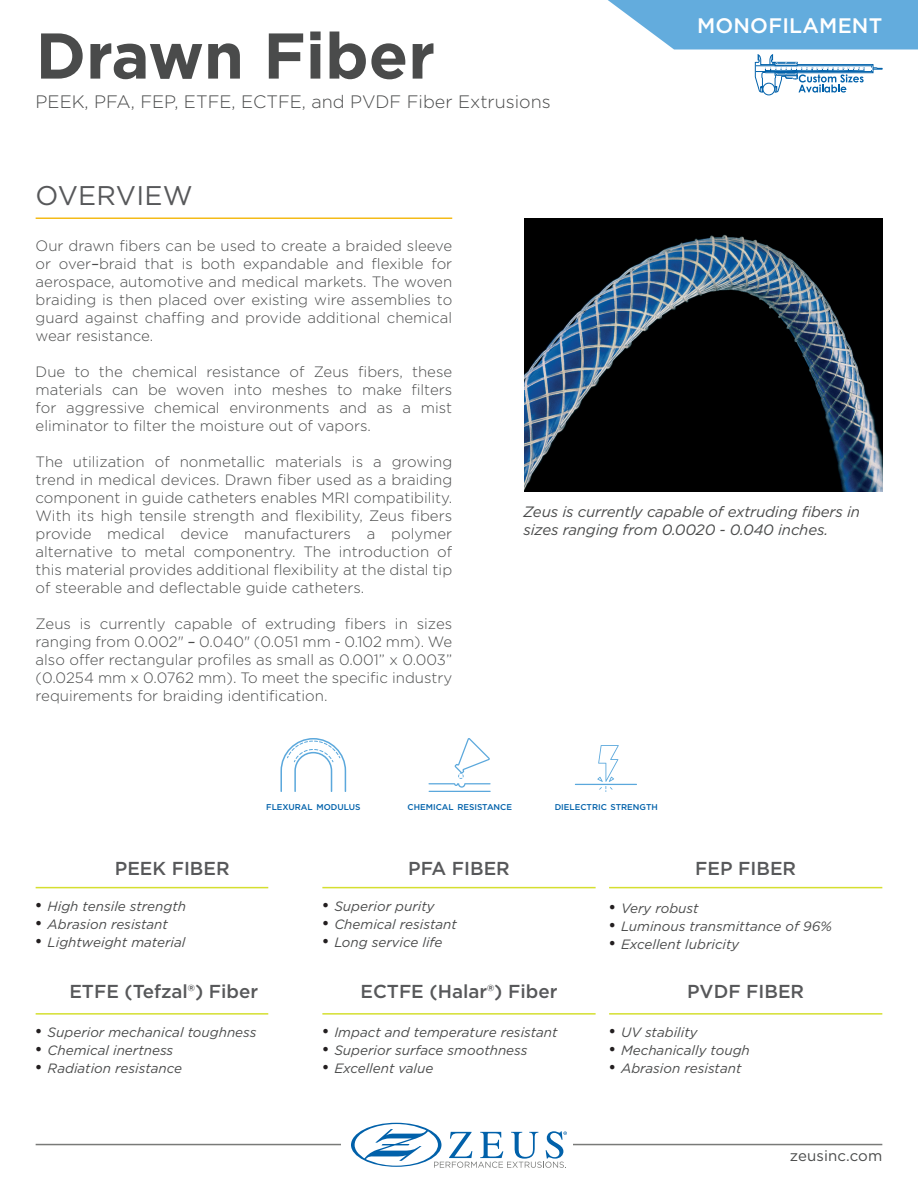
<style>
.page{position:relative;width:918px;height:1188px;background:#fff}
.page>*{position:absolute;margin:0;border:0;box-sizing:border-box;transform-origin:0 0}
.t1{font:700 64.5px "Gotham";color:#4a4b4b}
.t2{font:27px "Gotham";letter-spacing:.01em;color:#57585a}
.t3{font:500 21px "Gotham";letter-spacing:.01em;color:#fff}
.t4{font:500 18.75px "Gotham";color:#57585a}
.t5{font:300 18px "Gotham";color:#4a4b4b}
.t6{font:300 15px/18px "Gotham";color:#4a4b4b;text-align:justify}
.t7{font:italic 15px/18px "Gotham";letter-spacing:-.01em;color:#4a4b4b}
.t8{font:15px "Gotham";letter-spacing:.01em;color:#4a4b4b}
.t9{font:italic 13.5px "Gotham";color:#4a4b4b}
.t10{font:500 8.4px "Gotham";color:#0161aa}
.s1{font-weight:400;font-style:italic}
.s2{font-family:"Times New Roman";font-style:normal;font-size:18px;color:#231f20}
</style>
<div class="page">
<hr style="left:36px;top:1144px;width:846px;height:1px;background:#797a78">
<div style="left:341px;top:1143px;width:231px;height:35px;background:#fff"></div>
<svg style="left:351px;top:1123px;width:216px;height:45px"></svg>
<hr style="left:36px;top:218px;width:416px;height:1px;background:#f4bb18">
<img style="left:524px;top:218px;width:358px;height:274px">
<hr style="left:36px;top:887px;width:232px;height:1px;background:#d5df30">
<hr style="left:36px;top:1013px;width:232px;height:2px;background:#d5df30">
<hr style="left:322px;top:887px;width:274px;height:1px;background:#d5df30">
<hr style="left:322px;top:1013px;width:274px;height:2px;background:#d5df30">
<hr style="left:609px;top:887px;width:273px;height:1px;background:#d5df30">
<hr style="left:609px;top:1013px;width:273px;height:2px;background:#d5df30">
<svg style="left:608px;top:0;width:310px;height:93px"></svg>
<div style="left:763px;top:83px;width:12px;height:12px;background:#fff;border-radius:50%"></div>
<div style="left:763px;top:83px;width:12px;height:12px;border:1px solid #0161aa;border-radius:50%"></div>
<svg style="left:428px;top:738px;width:63px;height:54px"></svg>
<svg style="left:280px;top:738px;width:66px;height:54px"></svg>
<svg style="left:575px;top:745px;width:62px;height:47px"></svg>
<h1 class="t1" style="left:36px;top:13px;width:401px">Drawn Fiber</h1>
<p class="t5" style="left:36px;top:91px;width:517px">PEEK, PFA, FEP, ETFE, ECTFE, and PVDF Fiber Extrusions</p>
<h2 class="t2" style="left:36px;top:178px;width:159px">OVERVIEW</h2>
<h3 class="t3" style="left:697px;top:12px;width:187px">MONOFILAMENT</h3>
<p class="t6" style="left:36px;top:236px;width:418px">Our drawn fibers can be used to create a braided sleeve or over<span class="s1">–</span>braid that is both expandable and flexible for aerospace, automotive and medical markets. The woven braiding is then placed over existing wire assemblies to guard against chaffing and provide additional chemical wear resistance.</p>
<p class="t6" style="left:36px;top:362px;width:418px">Due to the chemical resistance of Zeus fibers, these materials can be woven into meshes to make filters for aggressive chemical environments and as a mist eliminator to filter the moisture out of vapors.</p>
<p class="t6" style="left:36px;top:452px;width:418px">The utilization of nonmetallic materials is a growing trend in medical devices. Drawn fiber used as a braiding component in guide catheters enables MRI compatibility.<br>With its high tensile strength and flexibility, Zeus fibers provide medical device manufacturers a polymer alternative to metal componentry. The introduction of this material provides additional flexibility at the distal tip of steerable and deflectable guide catheters.</p>
<p class="t6" style="left:36px;top:614px;width:418px">Zeus is currently capable of extruding fibers in sizes ranging from 0.002" <span class="s1">–</span> 0.040" (0.051 mm - 0.102 mm). We also offer rectangular profiles as small as 0.001” x 0.003” (0.0254 mm x 0.0762 mm). To meet the specific industry requirements for braiding identification.</p>
<p class="t7" style="left:523px;top:502px;width:338px">Zeus is currently capable of extruding fibers in sizes ranging from 0.0020 - 0.040 inches.</p>
<p class="t10" style="left:266px;top:802px;width:96px">FLEXURAL MODULUS</p>
<p class="t10" style="left:408px;top:802px;width:106px">CHEMICAL RESISTANCE</p>
<p class="t10" style="left:555px;top:802px;width:105px">DIELECTRIC STRENGTH</p>
<p class="t4" style="left:115px;top:856px;width:116px">PEEK FIBER</p>
<p class="t4" style="left:408px;top:856px;width:103px">PFA FIBER</p>
<p class="t4" style="left:695px;top:856px;width:102px">FEP FIBER</p>
<p class="t9" style="left:36px;top:898px;width:152px"><span class="s2">•</span> High tensile strength</p>
<p class="t9" style="left:36px;top:916px;width:134px"><span class="s2">•</span> Abrasion resistant</p>
<p class="t9" style="left:36px;top:934px;width:151px"><span class="s2">•</span> Lightweight material</p>
<p class="t9" style="left:322px;top:898px;width:114px"><span class="s2">•</span> Superior purity</p>
<p class="t9" style="left:322px;top:916px;width:136px"><span class="s2">•</span> Chemical resistant</p>
<p class="t9" style="left:322px;top:934px;width:122px"><span class="s2">•</span> Long service life</p>
<p class="t9" style="left:609px;top:900px;width:91px"><span class="s2">•</span> Very robust</p>
<p class="t9" style="left:609px;top:918px;width:224px"><span class="s2">•</span> Luminous transmittance of 96%</p>
<p class="t9" style="left:609px;top:936px;width:132px"><span class="s2">•</span> Excellent lubricity</p>
<p class="t4" style="left:69px;top:979px;width:190px">ETFE (Tefzal®) Fiber</p>
<p class="t4" style="left:360px;top:979px;width:199px">ECTFE (Halar®) Fiber</p>
<p class="t4" style="left:687px;top:979px;width:118px">PVDF FIBER</p>
<p class="t9" style="left:36px;top:1023px;width:222px"><span class="s2">•</span> Superior mechanical toughness</p>
<p class="t9" style="left:36px;top:1041px;width:139px"><span class="s2">•</span> Chemical inertness</p>
<p class="t9" style="left:36px;top:1059px;width:148px"><span class="s2">•</span> Radiation resistance</p>
<p class="t9" style="left:322px;top:1023px;width:237px"><span class="s2">•</span> Impact and temperature resistant</p>
<p class="t9" style="left:322px;top:1041px;width:207px"><span class="s2">•</span> Superior surface smoothness</p>
<p class="t9" style="left:322px;top:1059px;width:113px"><span class="s2">•</span> Excellent value</p>
<p class="t9" style="left:609px;top:1023px;width:90px"><span class="s2">•</span> UV stability</p>
<p class="t9" style="left:609px;top:1041px;width:142px"><span class="s2">•</span> Mechanically tough</p>
<p class="t9" style="left:609px;top:1059px;width:134px"><span class="s2">•</span> Abrasion resistant</p>
<p class="t8" style="left:790px;top:1146px;width:94px">zeusinc.com</p>
</div>
